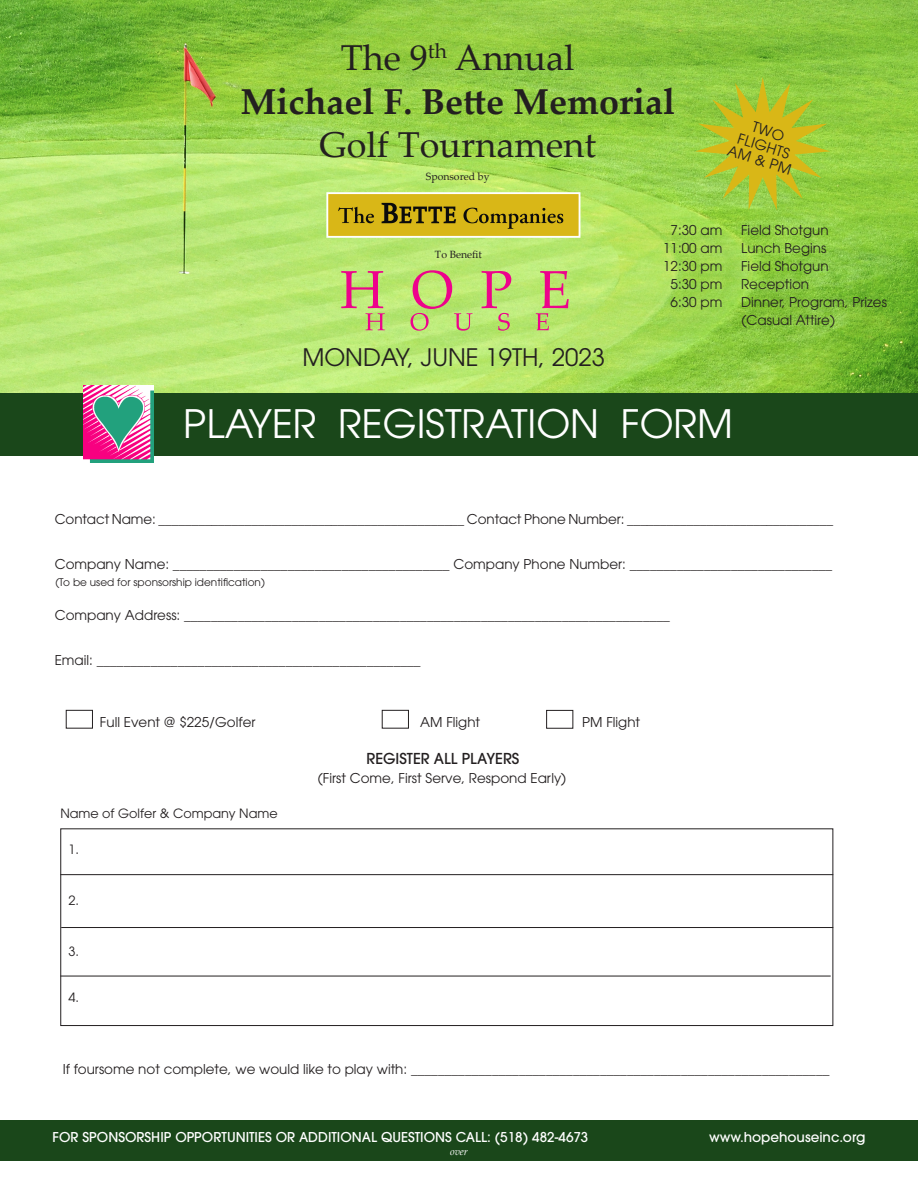
<style>
.page{position:relative;width:918px;height:1188px;background:#fff}
.page>*{position:absolute;margin:0;border:0;box-sizing:border-box;transform-origin:0 0}
.t1{font:39px "ITC Avant Garde Pro";color:#fff}
.t2{font:36px "Palatino Linotype";color:#231f20}
.t3{font:700 36px "Palatino Linotype";color:#231f20}
.t4{font:24px "ITC Avant Garde Pro";color:#231f20}
.t5{font:500 15px "ITC Avant Garde Pro";color:#231f20}
.t6{font:14.25px "ITC Avant Garde Pro";color:#231f20}
.t7{font:13.5px "ITC Avant Garde Pro";color:#231f20}
.t8{font:500 13.5px "ITC Avant Garde Pro";color:#fff}
.t9{font:12.75px "ITC Avant Garde Pro";color:#231f20}
.t10{font:10.5px "ITC Avant Garde Pro";color:#231f20}
.t11{font:10.5px "Palatino Linotype";color:#231f20}
.t12{font:italic 10.5px "Palatino Linotype";color:#fff}
</style>
<div class="page">
<img style="left:0;top:0;width:918px;height:393px">
<div style="left:0;top:393px;width:918px;height:63px;background:#1a471a"></div>
<div style="left:0;top:1120px;width:918px;height:41px;background:#1a471a"></div>
<div style="left:60px;top:828px;width:773px;height:198px;border:1px solid #231f20"></div>
<hr style="left:60px;top:874px;width:773px;height:1px;background:#231f20">
<hr style="left:60px;top:976px;width:771px;height:1px;background:#231f20">
<hr style="left:61px;top:927px;width:772px;height:1px;background:#231f20">
<div style="left:66px;top:710px;width:27px;height:19px;border:1px solid #231f20"></div>
<div style="left:382px;top:710px;width:27px;height:19px;border:1px solid #231f20"></div>
<div style="left:546px;top:710px;width:27px;height:19px;border:1px solid #231f20"></div>
<img style="left:329px;top:195px;width:248px;height:40px">
<div style="left:326px;top:192px;width:254px;height:46px;border:2px solid #fff"></div>
<svg style="left:341px;top:270px;width:228px;height:61px"></svg>
<img style="left:84px;top:386px;width:70px;height:77px">
<svg style="left:695px;top:77px;width:135px;height:133px"></svg>
<p class="t2" style="left:341px;top:33px;width:236px">The 9<sup>th</sup> Annual</p>
<p class="t3" style="left:240px;top:76px;width:436px">Michael F. Bette Memorial</p>
<p class="t2" style="left:319px;top:119px;width:278px">Golf Tournament</p>
<p class="t11" style="left:426px;top:169px;width:65px">Sponsored by</p>
<p class="t6" style="left:741px;top:129px;width:56px;rotate:18deg">FLIGHTS</p>
<p class="t6" style="left:731px;top:142px;width:67px;rotate:18deg">AM &amp; PM</p>
<p class="t11" style="left:435px;top:247px;width:49px">To Benefit</p>
<p class="t4" style="left:302px;top:342px;width:304px">MONDAY, JUNE 19TH, 2023</p>
<p class="t7" style="left:671px;top:222px;width:53px">7:30 am</p>
<p class="t7" style="left:741px;top:222px;width:89px">Field Shotgun</p>
<p class="t7" style="left:663px;top:240px;width:61px">11:00 am</p>
<p class="t7" style="left:741px;top:240px;width:87px">Lunch Begins</p>
<p class="t7" style="left:663px;top:258px;width:61px">12:30 pm</p>
<p class="t7" style="left:741px;top:258px;width:89px">Field Shotgun</p>
<p class="t7" style="left:671px;top:276px;width:53px">5:30 pm</p>
<p class="t7" style="left:741px;top:276px;width:70px">Reception</p>
<p class="t7" style="left:671px;top:294px;width:53px">6:30 pm</p>
<p class="t7" style="left:741px;top:294px;width:147px">Dinner, Program, Prizes</p>
<p class="t7" style="left:742px;top:312px;width:95px">(Casual Attire)</p>
<p class="t1" style="left:183px;top:400px;width:551px">PLAYER REGISTRATION FORM</p>
<p class="t7" style="left:55px;top:510px;width:780px">Contact Name: ______________________________________________ Contact Phone Number: _______________________________</p>
<p class="t7" style="left:55px;top:555px;width:779px">Company Name: _________________________________________ Company Phone Number: ______________________________</p>
<p class="t7" style="left:55px;top:606px;width:617px">Company Address: ________________________________________________________________________</p>
<p class="t7" style="left:55px;top:651px;width:367px">Email: ________________________________________________</p>
<p class="t10" style="left:55px;top:576px;width:211px">(To be used for sponsorship identification)</p>
<p class="t7" style="left:100px;top:713px;width:157px">Full Event @ $225/Golfer</p>
<p class="t7" style="left:420px;top:713px;width:61px">AM Flight</p>
<p class="t7" style="left:582px;top:713px;width:59px">PM Flight</p>
<p class="t5" style="left:366px;top:749px;width:155px">REGISTER ALL PLAYERS</p>
<p class="t9" style="left:60px;top:805px;width:219px">Name of Golfer &amp; Company Name</p>
<p class="t9" style="left:68px;top:841px;width:12px">1.</p>
<p class="t9" style="left:68px;top:893px;width:12px">2.</p>
<p class="t9" style="left:68px;top:943px;width:12px">3.</p>
<p class="t9" style="left:68px;top:990px;width:12px">4.</p>
<p class="t7" style="left:318px;top:770px;width:250px">(First Come, First Serve, Respond Early)</p>
<p class="t7" style="left:63px;top:1061px;width:768px">If foursome not complete, we would like to play with: ______________________________________________________________</p>
<p class="t8" style="left:53px;top:1129px;width:537px">FOR SPONSORSHIP OPPORTUNITIES OR ADDITIONAL QUESTIONS CALL: (518) 482-4673</p>
<p class="t12" style="left:450px;top:1144px;width:19px">over</p>
<p class="t8" style="left:709px;top:1129px;width:158px">www.hopehouseinc.org</p>
</div>
